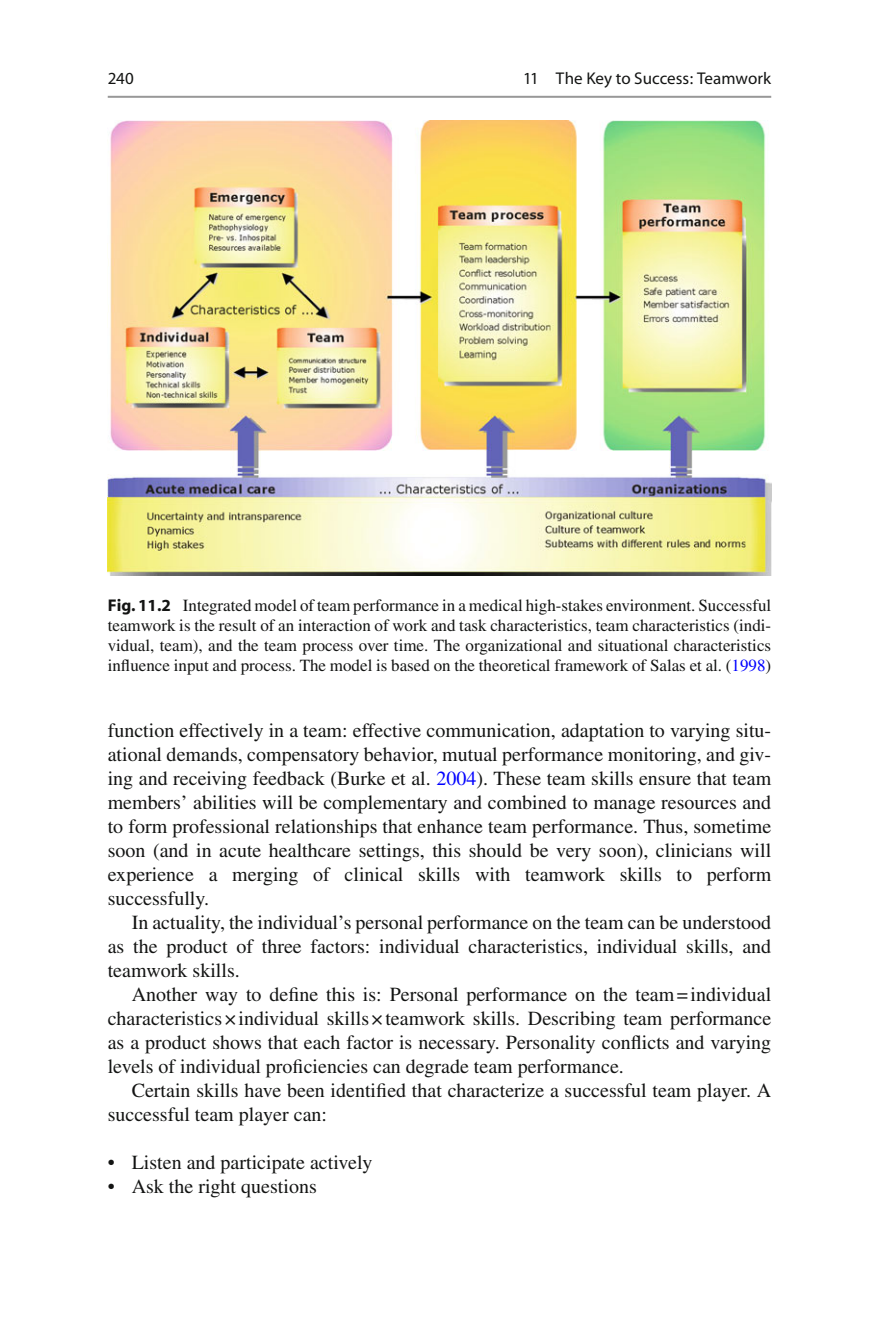
<style>
.page{position:relative;width:879px;height:1333px;background:#fff}
.page>*{position:absolute;margin:0;border:0;box-sizing:border-box;transform-origin:0 0}
.t1{font:20px/24px "Ybkjft Times";color:#131413;text-align:justify}
.t2{font:17px/20px "Ybkjft Times";color:#131413;text-align:justify}
.t3{font:17px "Tswwbc Myriad";color:#131413}
.s1{font-family:"Fmgcxn Myriad";font-weight:700}
.s2{color:#00f}
</style>
<div class="page">
<img style="left:108px;top:121px;width:663px;height:454px">
<hr style="left:108px;top:96px;width:663px;height:2px;background:#989898">
<p class="t3" style="left:108px;top:72px;width:28px">240</p>
<p class="t3" style="left:523px;top:72px;width:250px">11 The Key to Success: Teamwork</p>
<p class="t2" style="left:108px;top:597px;width:665px"><span class="s1">Fig. 11.2</span> Integrated model of team performance in a medical high-stakes environment. Successful teamwork is the result of an interaction of work and task characteristics, team characteristics (indi&shy;vidual, team), and the team process over time. The organizational and situational characteristics influence input and process. The model is based on the theoretical framework of Salas et al. ( <span class="s2">1998</span> )</p>
<p class="t1" style="left:108px;top:719px;width:665px">function effectively in a team: effective communication, adaptation to varying situ&shy;ational demands, compensatory behavior, mutual performance monitoring, and giv&shy;ing and receiving feedback (Burke et al. <span class="s2">2004</span> ). These team skills ensure that team members’ abilities will be complementary and combined to manage resources and to form professional relationships that enhance team performance. Thus, sometime soon (and in acute healthcare settings, this should be very soon), clinicians will experience a merging of clinical skills with teamwork skills to perform successfully.</p>
<p class="t1" style="left:108px;top:911px;width:665px;text-indent:24px">In actuality, the individual’s personal performance on the team can be understood as the product of three factors: individual characteristics, individual skills, and teamwork skills.</p>
<p class="t1" style="left:108px;top:983px;width:665px;text-indent:24px">Another way to define this is: Personal performance on the team = individual characteristics × individual skills × teamwork skills. Describing team performance as a product shows that each factor is necessary. Personality conflicts and varying levels of individual proficiencies can degrade team performance.</p>
<p class="t1" style="left:108px;top:1079px;width:665px;text-indent:24px">Certain skills have been identified that characterize a successful team player. A successful team player can:</p>
<p class="t1" style="left:108px;top:1151px;width:266px">• Listen and participate actively</p>
<p class="t1" style="left:108px;top:1175px;width:210px">• Ask the right questions</p>
</div>
